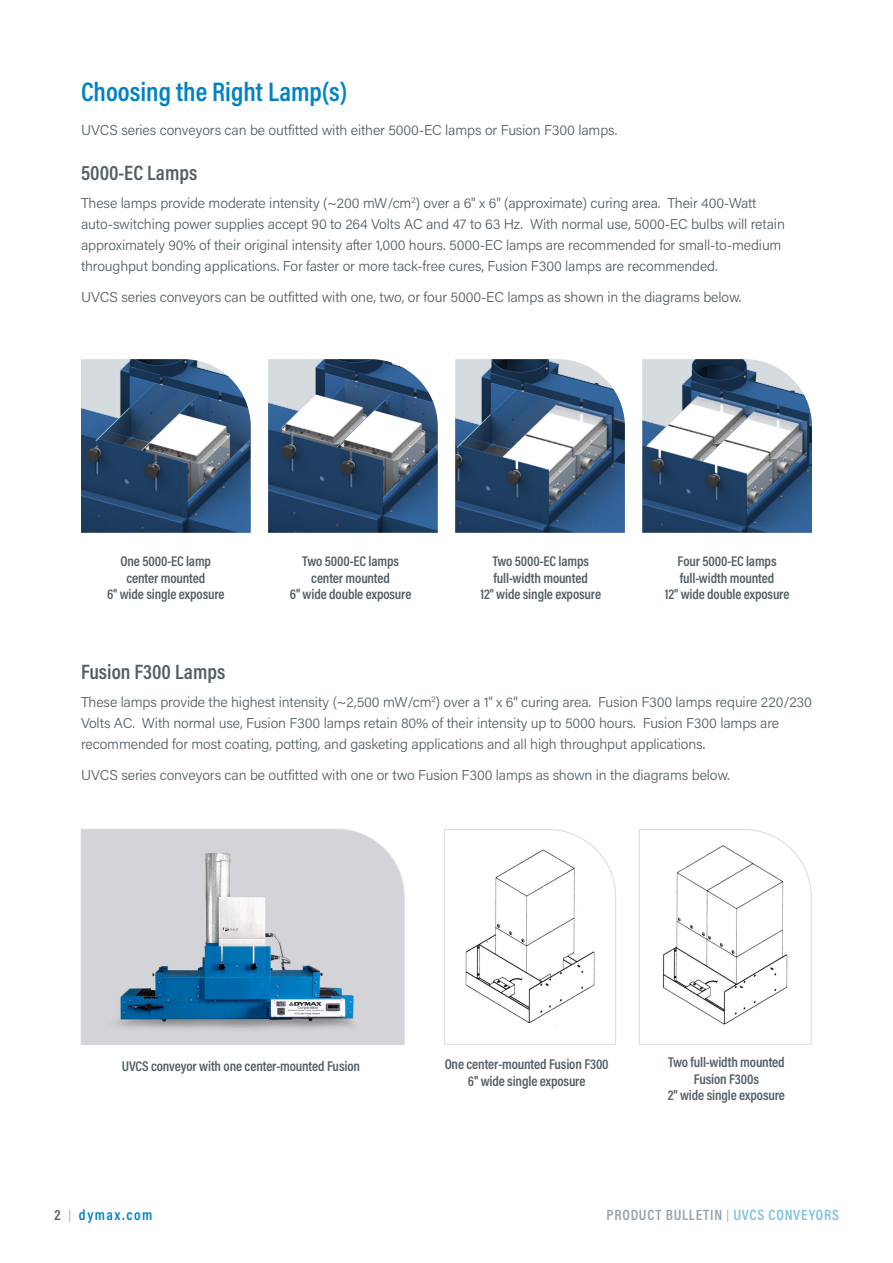
<style>
.page{position:relative;width:893px;height:1263px;background:#fff}
.page>*{position:absolute;margin:0;border:0;box-sizing:border-box;transform-origin:0 0}
.t1{font:600 27px "Acumin Pro Cond";color:#0082c4}
.t2{font:600 21px "Acumin Pro Cond";color:#525e65}
.t3{font:600 15px "Acumin Pro Cond";letter-spacing:.05em;color:#95a3ab}
.t4{font:600 15px "Acumin Pro Cond";letter-spacing:.1em;color:#0082c4}
.t5{font:300 14.25px/21px "Acumin Pro";letter-spacing:-.01em;color:#525e65}
.t6{font:600 14.25px/16.5px "Acumin Pro Cond";letter-spacing:-.01em;color:#525e65;text-align:center}
.s1{color:#525e65}
.s2{font-size:12px;color:#b1bac0}
.s3{color:#80c0e1}
</style>
<div class="page">
<img style="left:81px;top:359px;width:170px;height:174px">
<img style="left:268px;top:359px;width:170px;height:174px">
<img style="left:455px;top:359px;width:170px;height:174px">
<img style="left:642px;top:359px;width:170px;height:174px">
<svg style="left:80px;top:828px;width:325px;height:217px;background:#b4c2ce"></svg>
<svg style="left:444px;top:829px;width:172px;height:216px"></svg>
<svg style="left:639px;top:829px;width:173px;height:216px"></svg>
<h1 class="t1" style="left:81px;top:74px;width:268px">Choosing the Right Lamp(s)</h1>
<p class="t5" style="left:81px;top:119px;width:538px">UVCS series conveyors can be outfitted with either 5000-EC lamps or Fusion F300 lamps.</p>
<h2 class="t2" style="left:81px;top:159px;width:118px">5000-EC Lamps</h2>
<p class="t5" style="left:81px;top:192px;width:705px">These lamps provide moderate intensity (~200 mW/cm<sup>2</sup>) over a 6" x 6" (approximate) curing area. Their 400-Watt auto-switching power supplies accept 90 to 264 Volts AC and 47 to 63 Hz. With normal use, 5000-EC bulbs will retain approximately 90% of their original intensity after 1,000 hours. 5000-EC lamps are recommended for small-to-medium throughput bonding applications. For faster or more tack-free cures, Fusion F300 lamps are recommended.</p>
<p class="t5" style="left:81px;top:286px;width:662px">UVCS series conveyors can be outfitted with one, two, or four 5000-EC lamps as shown in the diagrams below.</p>
<p class="t6" style="left:107px;top:553px;width:119px">One 5000-EC lamp center mounted<br>6" wide single exposure</p>
<p class="t6" style="left:665px;top:553px;width:126px">Four 5000-EC lamps full-width mounted<br>12" wide double exposure</p>
<p class="t6" style="left:290px;top:553px;width:123px">Two 5000-EC lamps center mounted<br>6" wide double exposure</p>
<p class="t6" style="left:480px;top:553px;width:122px">Two 5000-EC lamps full-width mounted<br>12" wide single exposure</p>
<h2 class="t2" style="left:81px;top:658px;width:146px">Fusion F300 Lamps</h2>
<p class="t5" style="left:81px;top:691px;width:732px">These lamps provide the highest intensity (~2,500 mW/cm<sup>2</sup>) over a 1" x 6" curing area. Fusion F300 lamps require 220/230<br>Volts AC. With normal use, Fusion F300 lamps retain 80% of their intensity up to 5000 hours. Fusion F300 lamps are recommended for most coating, potting, and gasketing applications and all high throughput applications.</p>
<p class="t5" style="left:81px;top:764px;width:650px">UVCS series conveyors can be outfitted with one or two Fusion F300 lamps as shown in the diagrams below.</p>
<p class="t6" style="left:122px;top:1058px;width:240px">UVCS conveyor with one center-mounted Fusion</p>
<p class="t6" style="left:445px;top:1055px;width:166px">One center-mounted Fusion F300<br>6" wide single exposure</p>
<p class="t6" style="left:668px;top:1054px;width:119px">Two full-width mounted<br>Fusion F300s<br>2" wide single exposure</p>
<p class="t4" style="left:55px;top:1205px;width:99px"><span class="s1">2</span> <span class="s2">|</span> dymax.com</p>
<p class="t3" style="left:607px;top:1205px;width:234px">PRODUCT BULLETIN <span class="s2">|</span> <span class="s3">UVCS CONVEYORS</span></p>
</div>
